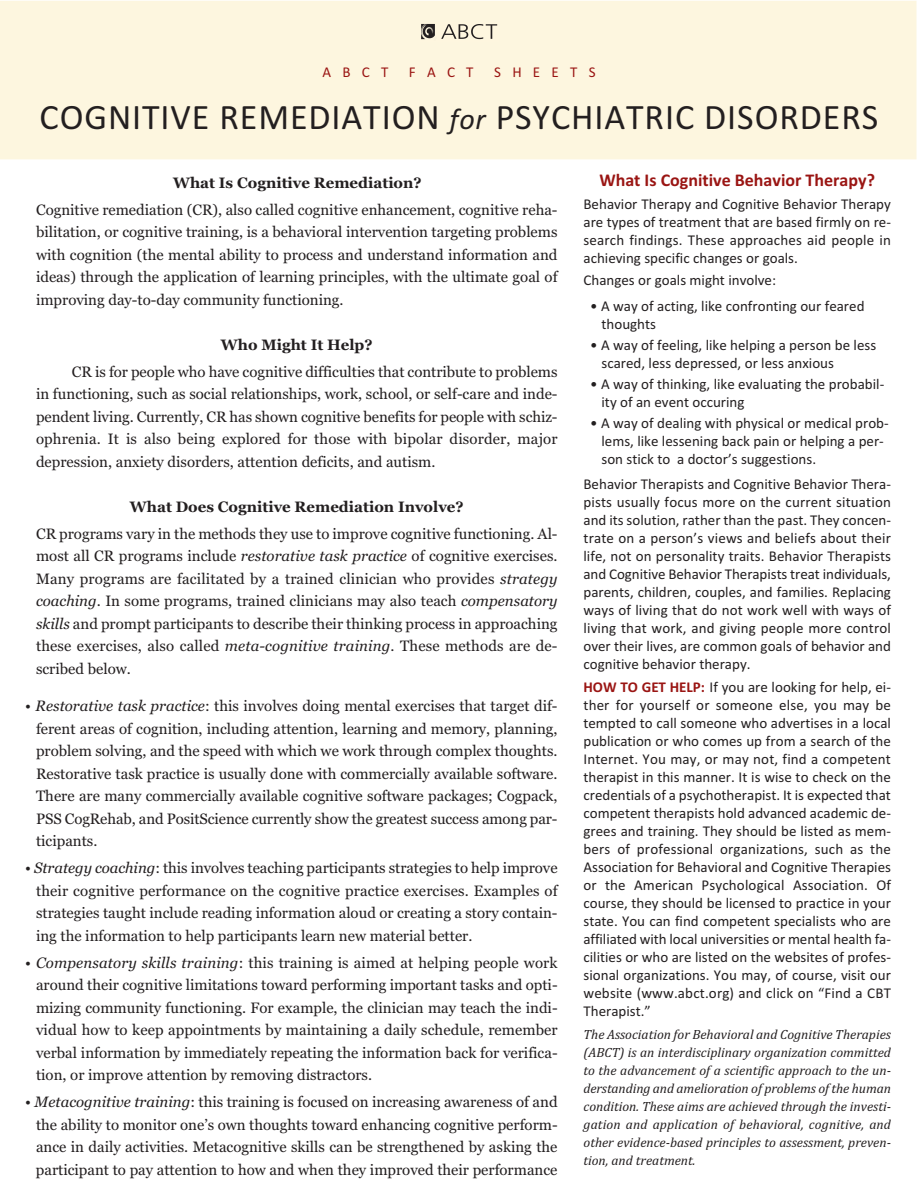
<style>
.page{position:relative;width:918px;height:1188px;background:#fff}
.page>*{position:absolute;margin:0;border:0;box-sizing:border-box;transform-origin:0 0}
.t1{font:36px "Calibri";letter-spacing:.025em;color:#231f20}
.t2{font:700 18px "Calibri";color:#9a1513}
.t3{font:15px/22.5px "Georgia";color:#231f20;text-align:justify}
.t4{font:15px/18px "Calibri";color:#231f20}
.t5{font:700 15px "Georgia";color:#231f20}
.t6{font:15px "Calibri";letter-spacing:.75em;color:#9a1513}
.t7{font:italic 13.5px/18px "Cambria";color:#231f20;text-align:justify}
.s1{font-style:italic;font-size:30px}
.s2{font-style:italic}
.s3{font-weight:700;color:#9a1513}
</style>
<div class="page">
<div style="left:0;top:1px;width:917px;height:158px;background:#fdf6df"></div>
<img style="left:420px;top:23px;width:79px;height:18px">
<p class="t6" style="left:322px;top:63px;width:67px">ABCT</p>
<p class="t6" style="left:409px;top:63px;width:66px">FACT</p>
<p class="t6" style="left:494px;top:63px;width:103px">SHEETS</p>
<h1 class="t1" style="left:40px;top:95px;width:840px">COGNITIVE REMEDIATION <span class="s1">for</span> PSYCHIATRIC DISORDERS</h1>
<p class="t5" style="left:173px;top:174px;width:250px">What Is Cognitive Remediation?</p>
<p class="t3" style="left:36px;top:198px;width:523px">Cognitive remediation (CR), also called cognitive enhancement, cognitive reha&shy;bilitation, or cognitive training, is a behavioral intervention targeting problems with cognition (the mental ability to process and understand information and ideas) through the application of learning principles, with the ultimate goal of improving day-to-day community functioning.</p>
<p class="t5" style="left:221px;top:336px;width:153px">Who Might It Help?</p>
<p class="t3" style="left:36px;top:360px;width:523px;text-indent:36px">CR is for people who have cognitive difficulties that contribute to problems in functioning, such as social relationships, work, school, or self-care and inde&shy;pendent living. Currently, CR has shown cognitive benefits for people with schiz&shy;ophrenia. It is also being explored for those with bipolar disorder, major depression, anxiety disorders, attention deficits, and autism.</p>
<p class="t5" style="left:130px;top:498px;width:335px">What Does Cognitive Remediation Involve?</p>
<p class="t3" style="left:36px;top:522px;width:523px">CR programs vary in the methods they use to improve cognitive functioning. Al&shy;most all CR programs include <span class="s2">restorative task practice</span> of cognitive exercises.<br>Many programs are facilitated by a trained clinician who provides <span class="s2">strategy coaching</span>. In some programs, trained clinicians may also teach <span class="s2">compensatory skills</span> and prompt participants to describe their thinking process in approaching these exercises, also called <span class="s2">meta-cognitive training</span>. These methods are de&shy;scribed below.</p>
<p class="t3" style="left:36px;top:695px;width:523px;text-indent:-11px">• <span class="s2">Restorative task practice</span>: this involves doing mental exercises that target dif&shy;ferent areas of cognition, including attention, learning and memory, planning, problem solving, and the speed with which we work through complex thoughts.<br>Restorative task practice is usually done with commercially available software.<br>There are many commercially available cognitive software packages; Cogpack, PSS CogRehab, and PositScience currently show the greatest success among par&shy;ticipants.</p>
<p class="t3" style="left:36px;top:857px;width:523px;text-indent:-11px">• <span class="s2">Strategy coaching</span>: this involves teaching participants strategies to help improve their cognitive performance on the cognitive practice exercises. Examples of strategies taught include reading information aloud or creating a story contain&shy;ing the information to help participants learn new material better.</p>
<p class="t3" style="left:36px;top:951px;width:523px;text-indent:-11px">• <span class="s2">Compensatory skills training</span>: this training is aimed at helping people work around their cognitive limitations toward performing important tasks and opti&shy;mizing community functioning. For example, the clinician may teach the indi&shy;vidual how to keep appointments by maintaining a daily schedule, remember verbal information by immediately repeating the information back for verifica&shy;tion, or improve attention by removing distractors.</p>
<p class="t3" style="left:36px;top:1091px;width:523px;text-indent:-11px">• <span class="s2">Metacognitive training</span>: this training is focused on increasing awareness of and the ability to monitor one’s own thoughts toward enhancing cognitive perform&shy;ance in daily activities. Metacognitive skills can be strengthened by asking the participant to pay attention to how and when they improved their performance</p>
<p class="t2" style="left:599px;top:170px;width:277px">What Is Cognitive Behavior Therapy?</p>
<p class="t4" style="left:583px;top:195px;width:309px;text-align:justify">Behavior Therapy and Cognitive Behavior Therapy are types of treatment that are based firmly on re&shy;search findings. These approaches aid people in achieving specific changes or goals.</p>
<p class="t4" style="left:584px;top:271px;width:194px">Changes or goals might involve:</p>
<p class="t4" style="left:602px;top:297px;width:265px;text-indent:-11px">• A way of acting, like confronting our feared thoughts</p>
<p class="t4" style="left:602px;top:336px;width:276px;text-indent:-11px">• A way of feeling, like helping a person be less scared, less depressed, or less anxious</p>
<p class="t4" style="left:602px;top:375px;width:284px;text-indent:-11px">• A way of thinking, like evaluating the probabil&shy;ity of an event occuring</p>
<p class="t4" style="left:602px;top:414px;width:289px;text-indent:-11px">• A way of dealing with physical or medical prob&shy;lems, like lessening back pain or helping a per&shy;son stick to a doctor’s suggestions.</p>
<p class="t4" style="left:583px;top:475px;width:309px;text-align:justify">Behavior Therapists and Cognitive Behavior Thera&shy;pists usually focus more on the current situation and its solution, rather than the past. They concen&shy;trate on a person’s views and beliefs about their life, not on personality traits. Behavior Therapists and Cognitive Behavior Therapists treat individuals, parents, children, couples, and families. Replacing ways of living that do not work well with ways of living that work, and giving people more control over their lives, are common goals of behavior and cognitive behavior therapy.</p>
<p class="t4" style="left:584px;top:678px;width:309px;text-align:justify"><span class="s3">HOW TO GET HELP:</span> If you are looking for help, ei&shy;ther for yourself or someone else, you may be tempted to call someone who advertises in a local publication or who comes up from a search of the Internet. You may, or may not, find a competent therapist in this manner. It is wise to check on the credentials of a psychotherapist. It is expected that competent therapists hold advanced academic de&shy;grees and training. They should be listed as mem&shy;bers of professional organizations, such as the Association for Behavioral and Cognitive Therapies or the American Psychological Association. Of course, they should be licensed to practice in your state. You can find competent specialists who are affiliated with local universities or mental health fa&shy;cilities or who are listed on the websites of profes&shy;sional organizations. You may, of course, visit our website (www.abct.org) and click on “Find a CBT Therapist.”</p>
<p class="t7" style="left:584px;top:1025px;width:309px">The Association for Behavioral and Cognitive Therapies (ABCT) is an interdisciplinary organization committed to the advancement of a scientific approach to the un&shy;derstanding and amelioration of problems of the human condition. These aims are achieved through the investi&shy;gation and application of behavioral, cognitive, and other evidence-based principles to assessment, preven&shy;tion, and treatment.</p>
</div>
